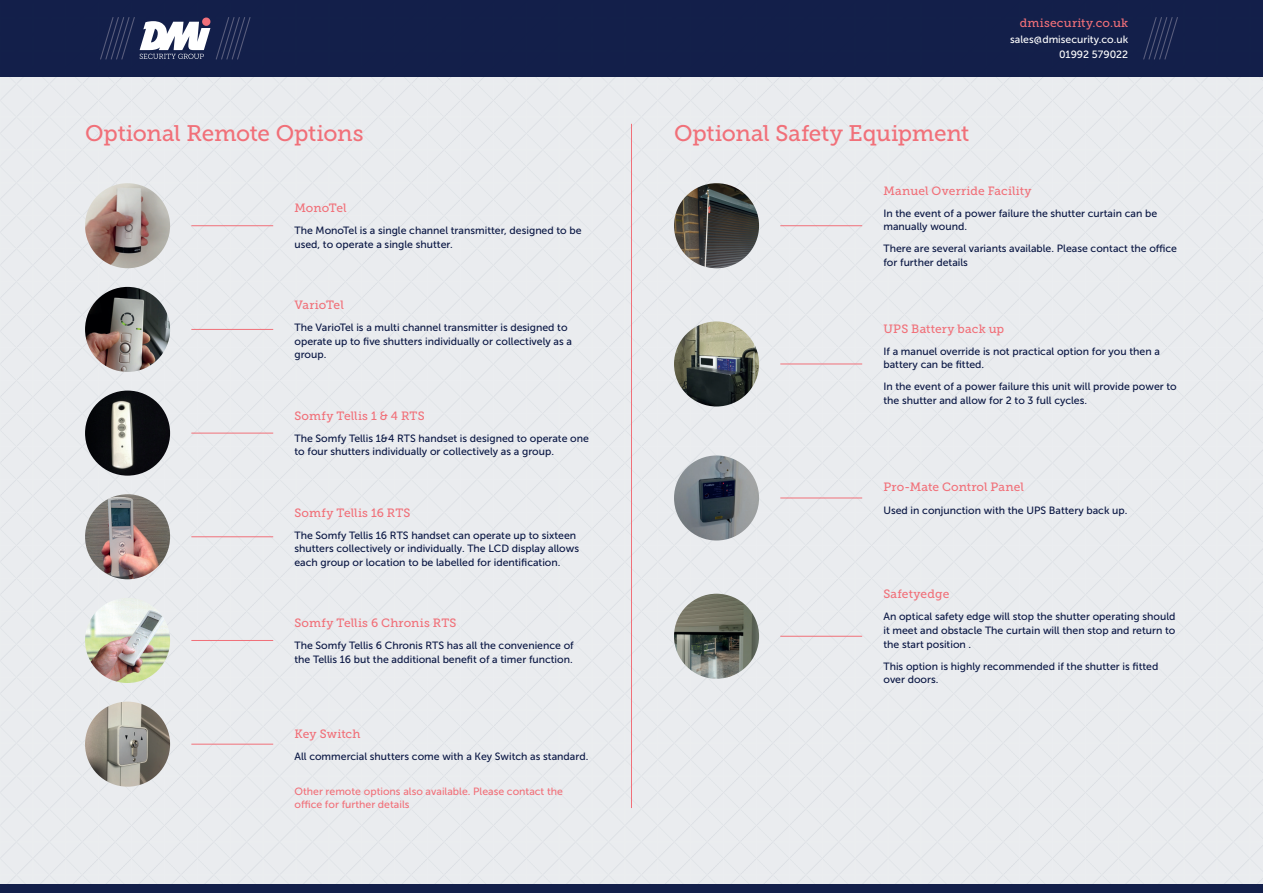
<style>
.page{position:relative;width:1263px;height:893px;background:#eaecef}
.page>*{position:absolute;margin:0;border:0;box-sizing:border-box;transform-origin:0 0}
.t1{font:22.5px "Museo Slab 500";letter-spacing:-.01em;color:#f17079}
.t2{font:12px "Museo Slab 500";letter-spacing:.01em;color:#f17079}
.t3{font:10.5px/13.5px "Museo Sans 500";color:#081542}
.t4{font:10.5px/13.5px "Museo Sans 500";color:#f17079}
.t5{font:10.5px/15.6px "Museo Sans 500";color:#fff;text-align:right}
</style>
<div class="page">
<div style="left:0;top:0;width:1263px;height:77px;background:#131f4a"></div>
<svg style="left:216px;top:17px;width:34px;height:43px"></svg>
<svg style="left:100px;top:17px;width:110px;height:43px"></svg>
<svg style="left:1143px;top:17px;width:35px;height:43px"></svg>
<div style="left:0;top:884px;width:1263px;height:9px;background:#131f4a"></div>
<img style="left:85px;top:183px;width:85px;height:85px;border-radius:43px">
<img style="left:85px;top:287px;width:85px;height:85px;border-radius:43px">
<img style="left:85px;top:391px;width:85px;height:85px;border-radius:43px">
<img style="left:85px;top:494px;width:85px;height:85px;border-radius:43px">
<img style="left:85px;top:598px;width:85px;height:85px;border-radius:43px">
<img style="left:85px;top:702px;width:85px;height:85px;border-radius:43px">
<hr style="left:191px;top:225px;width:82px;height:1px;background:#f17079">
<hr style="left:191px;top:329px;width:82px;height:1px;background:#f17079">
<hr style="left:191px;top:433px;width:82px;height:1px;background:#f17079">
<hr style="left:191px;top:536px;width:82px;height:1px;background:#f17079">
<hr style="left:191px;top:640px;width:82px;height:1px;background:#f17079">
<hr style="left:191px;top:744px;width:82px;height:1px;background:#f17079">
<img style="left:674px;top:183px;width:85px;height:85px;border-radius:43px">
<img style="left:674px;top:321px;width:85px;height:85px;border-radius:43px">
<hr style="left:780px;top:225px;width:82px;height:1px;background:#f17079">
<hr style="left:780px;top:364px;width:82px;height:1px;background:#f17079">
<img style="left:674px;top:594px;width:85px;height:85px;border-radius:43px">
<hr style="left:780px;top:636px;width:82px;height:1px;background:#f17079">
<hr style="left:631px;top:124px;width:1px;height:684px;background:#f17079">
<img style="left:674px;top:455px;width:85px;height:85px;border-radius:43px">
<hr style="left:780px;top:498px;width:82px;height:1px;background:#f17079">
<h1 class="t1" style="left:85px;top:120px;width:280px">Optional Remote Options</h1>
<p class="t2" style="left:294px;top:202px;width:54px">MonoTel</p>
<p class="t3" style="left:294px;top:224px;width:289px">The MonoTel is a single channel transmitter, designed to be used, to operate a single shutter.</p>
<p class="t2" style="left:294px;top:299px;width:51px">VarioTel</p>
<p class="t3" style="left:294px;top:321px;width:279px">The VarioTel is a multi channel transmitter is designed to operate up to five shutters individually or collectively as a group.</p>
<p class="t2" style="left:294px;top:409px;width:132px">Somfy Tellis 1 &amp; 4 RTS</p>
<p class="t3" style="left:294px;top:431px;width:296px">The Somfy Tellis 1&amp;4 RTS handset is designed to operate one to four shutters individually or collectively as a group.</p>
<p class="t2" style="left:294px;top:506px;width:118px">Somfy Tellis 16 RTS</p>
<p class="t3" style="left:294px;top:528px;width:286px">The Somfy Tellis 16 RTS handset can operate up to sixteen shutters collectively or individually. The LCD display allows each group or location to be labelled for identification.</p>
<p class="t2" style="left:294px;top:616px;width:163px">Somfy Tellis 6 Chronis RTS</p>
<p class="t3" style="left:294px;top:639px;width:281px">The Somfy Tellis 6 Chronis RTS has all the convenience of the Tellis 16 but the additional benefit of a timer function.</p>
<p class="t2" style="left:294px;top:727px;width:68px">Key Switch</p>
<p class="t3" style="left:294px;top:749px;width:295px">All commercial shutters come with a Key Switch as standard.</p>
<p class="t4" style="left:294px;top:784px;width:270px">Other remote options also available. Please contact the office for further details</p>
<h1 class="t1" style="left:674px;top:120px;width:297px">Optional Safety Equipment</h1>
<p class="t2" style="left:1020px;top:16px;width:110px">dmisecurity.co.uk</p>
<p class="t5" style="left:1010px;top:31px;width:120px">sales@dmisecurity.co.uk<br>01992 579022</p>
<p class="t2" style="left:883px;top:184px;width:150px">Manuel Override Facility</p>
<p class="t3" style="left:883px;top:206px;width:275px">In the event of a power failure the shutter curtain can be manually wound.</p>
<p class="t3" style="left:883px;top:242px;width:295px">There are several variants available. Please contact the office for further details</p>
<p class="t2" style="left:883px;top:322px;width:122px">UPS Battery back up</p>
<p class="t3" style="left:883px;top:345px;width:278px">If a manuel override is not practical option for you then a battery can be fitted.</p>
<p class="t3" style="left:883px;top:380px;width:295px">In the event of a power failure this unit will provide power to the shutter and allow for 2 to 3 full cycles.</p>
<p class="t2" style="left:883px;top:481px;width:142px">Pro-Mate Control Panel</p>
<p class="t3" style="left:883px;top:503px;width:246px">Used in conjunction with the UPS Battery back up.</p>
<p class="t2" style="left:883px;top:588px;width:67px">Safetyedge</p>
<p class="t3" style="left:883px;top:610px;width:293px;text-align:justify">An optical safety edge will stop the shutter operating should it meet and obstacle The curtain will then stop and return to the start position .</p>
<p class="t3" style="left:883px;top:659px;width:276px">This option is highly recommended if the shutter is fitted over doors.</p>
</div>
